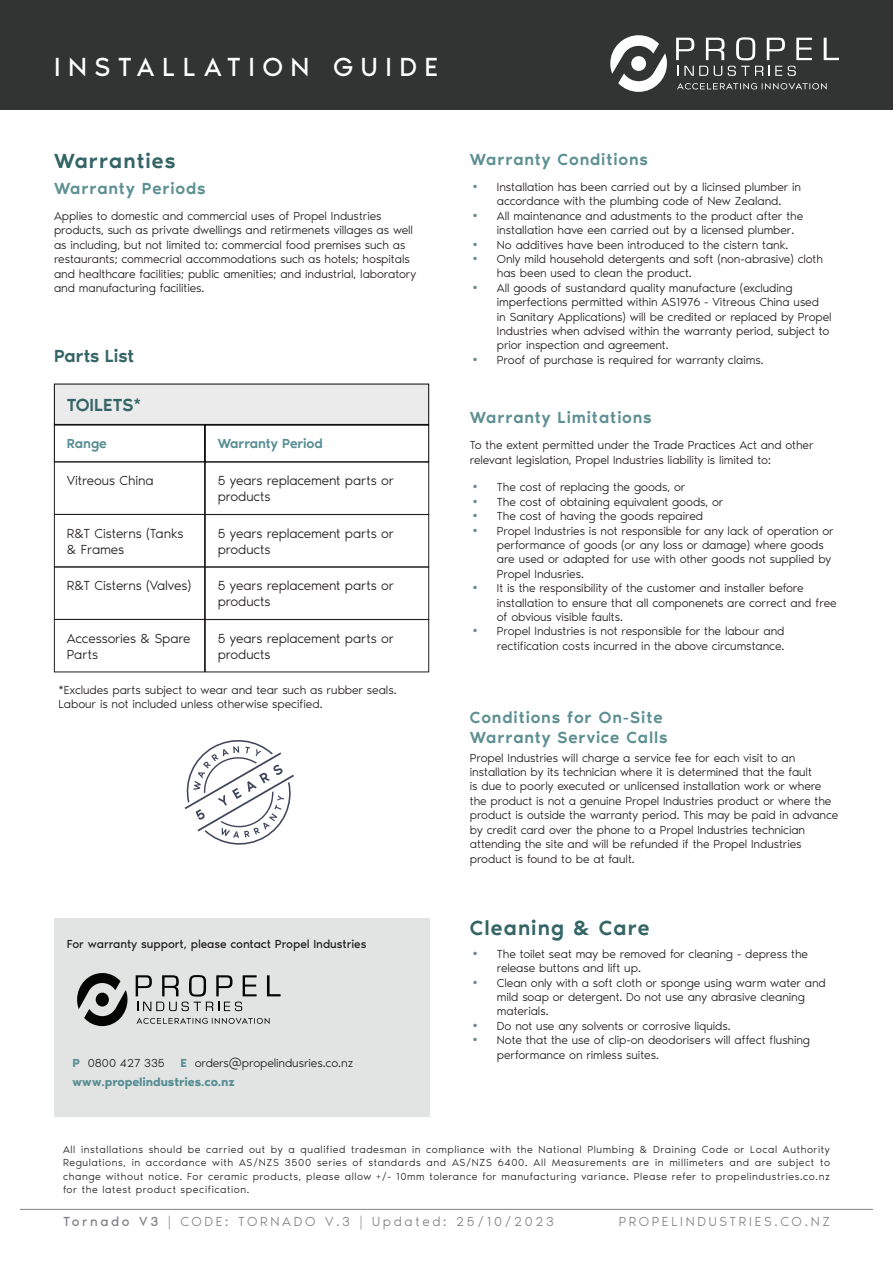
<style>
.page{position:relative;width:893px;height:1263px;background:#fff}
.page>*{position:absolute;margin:0;border:0;box-sizing:border-box;transform-origin:0 0}
.t1{font:27px "Noir Pro";letter-spacing:.28em;color:#fff}
.t2{font:500 21px "Noir Pro";letter-spacing:.05em;color:#356566}
.t3{font:500 18px "Noir Pro";color:#356566}
.t4{font:500 16.5px/19.8px "Noir Pro";letter-spacing:.05em;color:#5e9093}
.t5{font:300 13.5px/16.2px "Noir Pro";letter-spacing:-.01em;color:#231f20}
.t6{font:300 13.5px "Noir Pro";letter-spacing:.2em;color:#818285}
.t7{font:500 13.5px "Noir Pro";letter-spacing:-.01em;color:#598f94}
.t8{font:300 12px/14.4px "Noir Pro";letter-spacing:-.01em;color:#231f20}
.t9{font:12px "Noir Pro";letter-spacing:-.01em;color:#231f20}
.t10{font:300 10.5px/13.5px "Noir Pro";letter-spacing:.05em;color:#231f20;text-align:justify}
.s1{font-weight:600;color:#598f94}
.s2{font-weight:600;font-size:13.5px;color:#6e8c8f}
.s3{font-weight:400}
</style>
<div class="page">
<div style="left:0;top:0;width:893px;height:109px;background:#323434"></div>
<svg style="left:678px;top:66px;width:30px;height:10px"></svg>
<svg style="left:714px;top:66px;width:8px;height:10px"></svg>
<svg style="left:728px;top:66px;width:35px;height:10px"></svg>
<svg style="left:769px;top:66px;width:13px;height:10px"></svg>
<svg style="left:788px;top:66px;width:8px;height:10px"></svg>
<svg style="left:677px;top:83px;width:150px;height:6px"></svg>
<svg style="left:676px;top:38px;width:18px;height:22px"></svg>
<svg style="left:706px;top:38px;width:19px;height:22px"></svg>
<svg style="left:736px;top:37px;width:19px;height:23px"></svg>
<svg style="left:767px;top:38px;width:18px;height:22px"></svg>
<svg style="left:796px;top:38px;width:16px;height:22px"></svg>
<svg style="left:824px;top:38px;width:15px;height:22px"></svg>
<svg style="left:610px;top:35px;width:57px;height:57px"></svg>
<hr style="left:20px;top:1209px;width:853px;height:1px;background:#818285">
<div style="left:54px;top:462px;width:151px;height:53px;border:1px solid #231f20"></div>
<div style="left:54px;top:425px;width:151px;height:37px;border:1px solid #040503"></div>
<div style="left:54px;top:384px;width:375px;height:40px;background:#ebebec"></div>
<div style="left:54px;top:384px;width:375px;height:41px;border:1px solid #040503"></div>
<div style="left:54px;top:567px;width:151px;height:53px;border:1px solid #231f20"></div>
<div style="left:54px;top:514px;width:151px;height:53px;border:1px solid #231f20"></div>
<div style="left:54px;top:619px;width:151px;height:53px;border:1px solid #231f20"></div>
<div style="left:205px;top:425px;width:224px;height:37px;border:1px solid #040503"></div>
<div style="left:205px;top:567px;width:224px;height:53px;border:1px solid #231f20"></div>
<div style="left:205px;top:514px;width:224px;height:53px;border:1px solid #231f20"></div>
<div style="left:205px;top:619px;width:224px;height:53px;border:1px solid #231f20"></div>
<svg style="left:184px;top:740px;width:110px;height:105px"></svg>
<div style="left:54px;top:918px;width:375px;height:198px;background:#e2e4e4"></div>
<svg style="left:136px;top:1018px;width:134px;height:6px"></svg>
<svg style="left:136px;top:975px;width:121px;height:36px"></svg>
<svg style="left:267px;top:975px;width:14px;height:21px"></svg>
<svg style="left:77px;top:973px;width:50px;height:53px"></svg>
<h1 class="t1" style="left:54px;top:46px;width:386px">INSTALLATION GUIDE</h1>
<h2 class="t2" style="left:54px;top:145px;width:123px">Warranties</h2>
<h3 class="t4" style="left:54px;top:177px;width:153px">Warranty Periods</h3>
<p class="t8" style="left:54px;top:208px;width:364px">Applies to domestic and commercial uses of Propel Industries products, such as private dwellings and retirmenets villages as well as including, but not limited to: commercial food premises such as restaurants; commecrial accommodations such as hotels; hospitals and healthcare facilities; public amenities; and industrial, laboratory and manufacturing facilities.</p>
<h3 class="t3" style="left:54px;top:342px;width:82px">Parts List</h3>
<h3 class="t3" style="left:67px;top:391px;width:76px">TOILETS*</h3>
<p class="t7" style="left:67px;top:433px;width:42px">Range</p>
<p class="t7" style="left:218px;top:433px;width:107px">Warranty Period</p>
<p class="t5" style="left:67px;top:472px;width:88px">Vitreous China</p>
<p class="t5" style="left:218px;top:472px;width:178px">5 years replacement parts or products</p>
<p class="t5" style="left:67px;top:524px;width:118px">R&amp;T Cisterns (Tanks &amp; Frames</p>
<p class="t5" style="left:218px;top:524px;width:178px">5 years replacement parts or products</p>
<p class="t5" style="left:67px;top:577px;width:126px">R&amp;T Cisterns (Valves)</p>
<p class="t5" style="left:218px;top:577px;width:178px">5 years replacement parts or products</p>
<p class="t5" style="left:67px;top:629px;width:125px">Accessories &amp; Spare<br>Parts</p>
<p class="t5" style="left:218px;top:629px;width:178px">5 years replacement parts or products</p>
<p class="t8" style="left:58px;top:682px;width:340px">*Excludes parts subject to wear and tear such as rubber seals.<br>Labour is not included unless otherwise specified.</p>
<p class="t9" style="left:67px;top:934px;width:301px">For warranty support, please contact Propel Industries</p>
<p class="t8" style="left:73px;top:1052px;width:282px;line-height:19.5px;text-indent:108px"><span class="s1">E</span> orders@propelindusries.co.nz <span class="s1">www.propelindustries.co.nz</span></p>
<p class="t8" style="left:73px;top:1054px;width:94px"><span class="s1">P</span> 0800 427 335</p>
<h3 class="t4" style="left:470px;top:148px;width:180px">Warranty Conditions</h3>
<p class="t8" style="left:497px;top:179px;width:306px;text-indent:-27px"><span class="s2">•</span> Installation has been carried out by a licinsed plumber in accordance with the plumbing code of New Zealand.</p>
<p class="t8" style="left:497px;top:208px;width:308px;text-indent:-27px"><span class="s2">•</span> All maintenance and adustments to the product after the installation have een carried out by a licensed plumber.</p>
<p class="t8" style="left:470px;top:237px;width:320px"><span class="s2">•</span> No additives have been introduced to the cistern tank.</p>
<p class="t8" style="left:497px;top:251px;width:328px;text-indent:-27px"><span class="s2">•</span> Only mild household detergents and soft (non-abrasive) cloth has been used to clean the product.</p>
<p class="t8" style="left:497px;top:280px;width:336px;text-indent:-27px"><span class="s2">•</span> All goods of sustandard quality manufacture (excluding imperfections permitted within AS1976 - Vitreous China used<br>in Sanitary Applications) will be credited or replaced by Propel Industries when advised within the warranty period, subject to prior inspection and agreement.</p>
<p class="t8" style="left:470px;top:352px;width:295px"><span class="s2">•</span> Proof of purchase is required for warranty claims.</p>
<h3 class="t4" style="left:470px;top:406px;width:183px">Warranty Limitations</h3>
<p class="t8" style="left:470px;top:437px;width:345px">To the extent permitted under the Trade Practices Act and other relevant legislation, Propel Industries liability is limited to:</p>
<p class="t8" style="left:470px;top:479px;width:217px"><span class="s2">•</span> The cost of replacing the goods, or</p>
<p class="t8" style="left:470px;top:494px;width:255px"><span class="s2">•</span> The cost of obtaining equivalent goods, or</p>
<p class="t8" style="left:470px;top:508px;width:235px"><span class="s2">•</span> The cost of having the goods repaired</p>
<p class="t8" style="left:497px;top:523px;width:338px;text-indent:-27px"><span class="s2">•</span> Propel Industries is not responsible for any lack of operation or performance of goods (or any loss or damage) where goods are used or adapted for use with other goods not supplied by Propel Indusries.</p>
<p class="t8" style="left:497px;top:580px;width:341px;text-indent:-27px"><span class="s2">•</span> It is the responsibility of the customer and installer before installation to ensure that all componenets are correct and free of obvious visible faults.</p>
<p class="t8" style="left:470px;top:623px;width:316px;text-align:right"><span class="s2">•</span> Propel Industries is not responsible for the labour and rectification costs incurred in the above circumstance.</p>
<h3 class="t4" style="left:470px;top:706px;width:199px">Conditions for On-Site<br>Warranty Service Calls</h3>
<p class="t8" style="left:470px;top:750px;width:370px">Propel Industries will charge a service fee for each visit to an installation by its technician where it is determined that the fault<br>is due to poorly executed or unlicensed installation work or where the product is not a genuine Propel Industries product or where the product is outside the warranty period. This may be paid in advance by credit card over the phone to a Propel Industries technician attending the site and will be refunded if the Propel Industries product is found to be at fault.</p>
<h2 class="t2" style="left:470px;top:912px;width:181px">Cleaning &amp; Care</h2>
<p class="t8" style="left:497px;top:946px;width:313px;text-indent:-27px"><span class="s2">•</span> The toilet seat may be removed for cleaning - depress the release buttons and lift up.</p>
<p class="t8" style="left:497px;top:975px;width:330px;text-indent:-27px"><span class="s2">•</span> Clean only with a soft cloth or sponge using warm water and mild soap or detergent. Do not use any abrasive cleaning materials.</p>
<p class="t8" style="left:470px;top:1018px;width:262px"><span class="s2">•</span> Do not use any solvents or corrosive liquids.</p>
<p class="t8" style="left:497px;top:1032px;width:315px;text-indent:-27px"><span class="s2">•</span> Note that the use of clip-on deodorisers will affect flushing performance on rimless suites.</p>
<p class="t10" style="left:63px;top:1142px;width:769px">All installations should be carried out by a qualified tradesman in compliance with the National Plumbing &amp; Draining Code or Local Authority Regulations, in accordance with AS/NZS 3500 series of standards and AS/NZS 6400. All Measurements are in millimeters and are subject to change without notice. For ceramic products, please allow +/- 10mm tolerance for manufacturing variance. Please refer to propelindustries.co.nz for the latest product specification.</p>
<p class="t6" style="left:63px;top:1212px;width:492px"><span class="s3">Tornado V3</span> | CODE: TORNADO V.3 | Updated: 25/10/2023</p>
<p class="t6" style="left:619px;top:1212px;width:213px">PROPELINDUSTRIES.CO.NZ</p>
</div>
